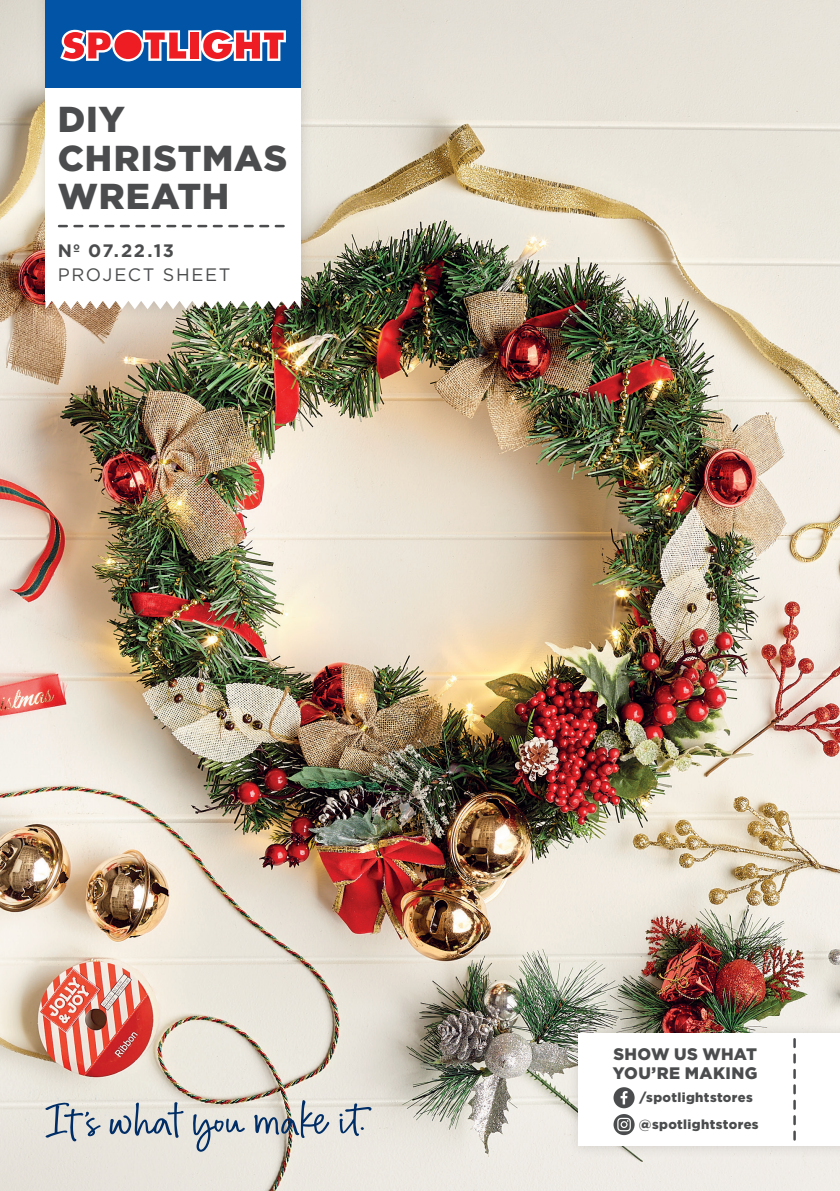
<style>
.page{position:relative;width:840px;height:1191px;background:#fff}
.page>*{position:absolute;margin:0;border:0;box-sizing:border-box;transform-origin:0 0}
.t1{font:900 36px/38.4px "Gotham";letter-spacing:.025em;color:#4b4c4d}
.t2{font:18px "Gotham";letter-spacing:.095em;color:#4b4c4d}
.t3{font:700 18px "Gotham";letter-spacing:.075em;color:#4b4c4d}
.t4{font:900 16.6px/19.4px "Gotham";letter-spacing:.02em;color:#4b4c4d}
.t5{font:900 13px/26.8px "Gotham";letter-spacing:.025em;color:#4b4c4d}
</style>
<div class="page">
<img style="left:0;top:0;width:839px;height:1191px">
<div style="left:566px;top:1022px;width:273px;height:137px;background:#231f20;opacity:.15"></div>
<div style="left:577px;top:1033px;width:262px;height:112px;background:#fff"></div>
<svg style="left:793px;top:1039px;width:2px;height:100px"></svg>
<div style="left:613px;top:1087px;width:21px;height:21px;background:#4b4c4d;border-radius:50%"></div>
<svg style="left:620px;top:1091px;width:7px;height:13px"></svg>
<svg style="left:613px;top:1114px;width:21px;height:21px"></svg>
<svg style="left:617px;top:1117px;width:13px;height:14px"></svg>
<svg style="left:193px;top:1114px;width:52px;height:37px;background:#bbc1c6"></svg>
<svg style="left:45px;top:1102px;width:56px;height:39px;background:#bec3c6"></svg>
<svg style="left:109px;top:1102px;width:74px;height:35px;background:#b6bdc2"></svg>
<svg style="left:339px;top:1103px;width:32px;height:33px"></svg>
<svg style="left:254px;top:1100px;width:75px;height:38px;background:#b4b9bc"></svg>
<div style="left:34px;top:0;width:280px;height:321px;background:#231f20;opacity:.15"></div>
<div style="left:45px;top:0;width:255px;height:89px;background:#0154a6"></div>
<svg style="left:60px;top:30px;width:226px;height:31px;background:#c77082"></svg>
<svg style="left:45px;top:301px;width:255px;height:8px"></svg>
<div style="left:45px;top:89px;width:255px;height:212px;background:#fff"></div>
<svg style="left:59px;top:225px;width:224px;height:2px"></svg>
<h1 class="t1" style="left:58px;top:100px;width:231px">DIY<br>CHRISTMAS<br>WREATH</h1>
<h2 class="t3" style="left:58px;top:239px;width:118px">Nº 07.22.13</h2>
<h2 class="t2" style="left:58px;top:263px;width:174px">PROJECT SHEET</h2>
<p class="t4" style="left:612px;top:1043px;width:146px">SHOW US WHAT<br>YOU’RE MAKING</p>
<p class="t5" style="left:638px;top:1084px;width:121px">/spotlightstores @spotlightstores</p>
</div>
